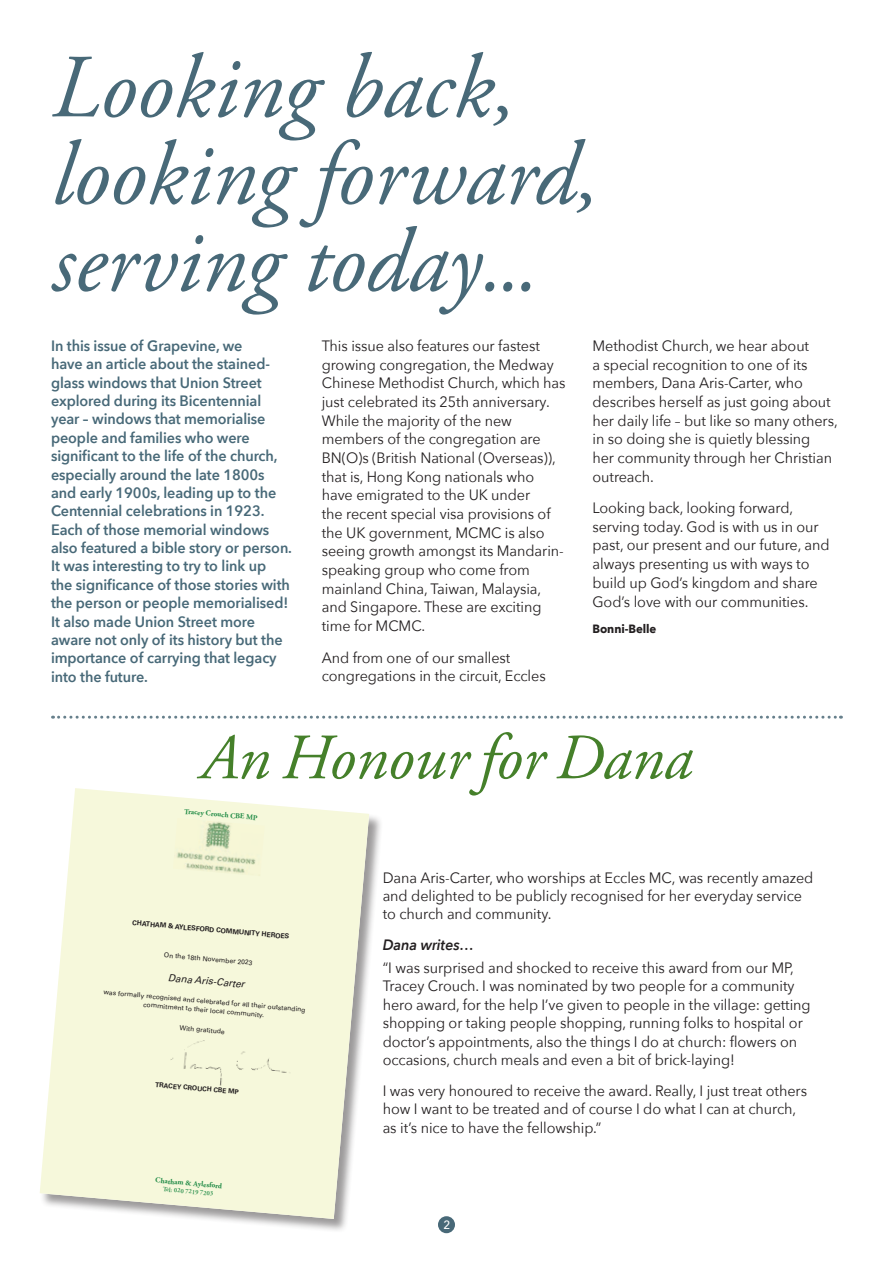
<style>
.page{position:relative;width:893px;height:1263px;background:#fff}
.page>*{position:absolute;margin:0;border:0;box-sizing:border-box;transform-origin:0 0}
.t1{font:italic 90px/87px "Adobe Garamond Pro";color:#486978}
.t2{font:italic 64.5px "Adobe Garamond Pro";color:#45802a}
.t3{font:15px/18.6px "Avenir Next";letter-spacing:-.005em;color:#231f20;scale:.96 1}
.t4{font:600 15px/18.5px "Avenir Next";letter-spacing:-.005em;color:#486978;scale:.96 1}
.t5{font:italic 600 15px "Avenir Next";letter-spacing:-.005em;color:#231f20;scale:.96 1}
.t6{font:700 12px "Avenir Next";letter-spacing:-.005em;color:#231f20;scale:.96 1}
.t7{font:500 12px "Avenir Next";color:#fff;scale:.96 1}
.t8{font:italic 9.9px "Univers LT Std";color:#231f20}
.t9{font:700 7.5px "Adobe Garamond Pro";color:#228c47}
.t10{font:6.75px/8.9px "Univers LT Std";color:#231f20;text-align:center}
.t11{font:700 6.75px "Univers LT Std";color:#231f20}
.t12{font:600 6.45px "Adobe Garamond Pro";color:#228c47}
</style>
<div class="page">
<div style="left:438px;top:1216px;width:17px;height:17px;background:#486978;border-radius:50%"></div>
<svg style="left:53px;top:716px;width:788px;height:3px"></svg>
<div style="left:40px;top:788px;width:343px;height:445px;background:#231f20;opacity:.45"></div>
<svg style="left:40px;top:788px;width:329px;height:431px;background:#f3f5dd"></svg>
<img style="left:173px;top:818px;width:92px;height:58px">
<div style="left:156px;top:1031px;width:142px;height:61px;background:#f6f8db"></div>
<p class="t1" style="left:51px;top:47px;width:550px">Looking back, looking forward, serving today...</p>
<p class="t4" style="left:51px;top:336px;width:253px">In this issue of Grapevine, we<br>have an article about the stained&shy;glass windows that Union Street explored during its Bicentennial year – windows that memorialise people and families who were significant to the life of the church, especially around the late 1800s and early 1900s, leading up to the<br>Centennial celebrations in 1923.<br>Each of those memorial windows also featured a bible story or person.<br>It was interesting to try to link up<br>the significance of those stories with the person or people memorialised!<br>It also made Union Street more aware not only of its history but the importance of carrying that legacy into the future.</p>
<p class="t3" style="left:322px;top:336px;width:255px">This issue also features our fastest growing congregation, the Medway<br>Chinese Methodist Church, which has just celebrated its 25th anniversary.<br>While the majority of the new members of the congregation are<br>BN(O)s (British National (Overseas)), that is, Hong Kong nationals who have emigrated to the UK under<br>the recent special visa provisions of the UK government, MCMC is also seeing growth amongst its Mandarin&shy;speaking group who come from mainland China, Taiwan, Malaysia, and Singapore. These are exciting time for MCMC.</p>
<p class="t3" style="left:592px;top:336px;width:257px">Methodist Church, we hear about<br>a special recognition to one of its members, Dana Aris-Carter, who describes herself as just going about her daily life – but like so many others, in so doing she is quietly blessing<br>her community through her Christian outreach.</p>
<p class="t3" style="left:592px;top:498px;width:249px">Looking back, looking forward, serving today. God is with us in our past, our present and our future, and always presenting us with ways to build up God’s kingdom and share God’s love with our communities.</p>
<p class="t6" style="left:592px;top:618px;width:68px">Bonni-Belle</p>
<p class="t3" style="left:322px;top:647px;width:235px">And from one of our smallest congregations in the circuit, Eccles</p>
<p class="t2" style="left:200px;top:719px;width:493px">An Honour for Dana</p>
<p class="t9" style="left:185px;top:807px;width:75px;rotate:5deg">Tracey Crouch CBE MP</p>
<p class="t11" style="left:133px;top:919px;width:159px;rotate:5deg">CHATHAM &amp; AYLESFORD COMMUNITY HEROES</p>
<p class="t10" style="left:165px;top:950px;width:90px;rotate:5deg">On the 18th November 2023</p>
<p class="t8" style="left:169px;top:972px;width:78px;rotate:5deg">Dana Aris-Carter</p>
<p class="t10" style="left:104px;top:987px;width:204px;rotate:5deg">was formally recognised and celebrated for all their outstanding commitment to their local community.</p>
<p class="t10" style="left:180px;top:1023px;width:47px;rotate:5deg">With gratitude</p>
<p class="t11" style="left:156px;top:1081px;width:85px;rotate:5deg">TRACEY CROUCH CBE MP</p>
<p class="t9" style="left:156px;top:1176px;width:68px;rotate:5deg">Chatham &amp; Aylesford</p>
<p class="t12" style="left:163px;top:1185px;width:52px;rotate:5deg">Tel: 020 7219 7203</p>
<p class="t3" style="left:383px;top:867px;width:450px">Dana Aris-Carter, who worships at Eccles MC, was recently amazed and delighted to be publicly recognised for her everyday service to church and community.</p>
<p class="t5" style="left:383px;top:932px;width:97px">Dana writes…</p>
<p class="t3" style="left:383px;top:958px;width:447px">“I was surprised and shocked to receive this award from our MP, Tracey Crouch. I was nominated by two people for a community hero award, for the help I’ve given to people in the village: getting shopping or taking people shopping, running folks to hospital or doctor’s appointments, also the things I do at church: flowers on occasions, church meals and even a bit of brick-laying!</p>
<p class="t3" style="left:383px;top:1081px;width:444px">I was very honoured to receive the award. Really, I just treat others how I want to be treated and of course I do what I can at church, as it’s nice to have the fellowship.”</p>
<p class="t7" style="left:443px;top:1214px;width:9px">2</p>
</div>
